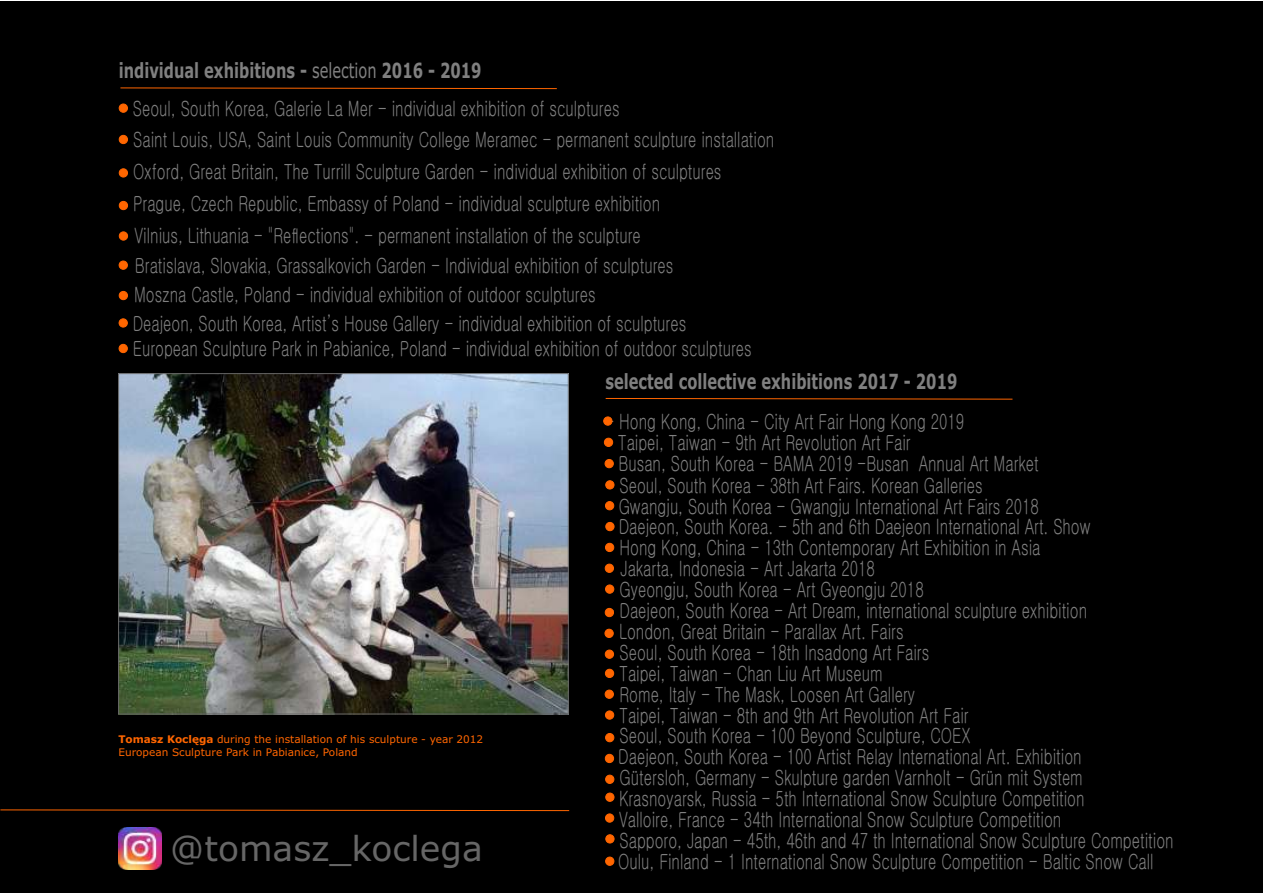
<style>
.page{position:relative;width:1263px;height:893px;background:#fff}
.page>*{position:absolute;margin:0;border:0;box-sizing:border-box;transform-origin:0 0}
.t1{font:34.5px "Verdana";color:#666}
.t2{font:20.85px/20.9px "Gulim";color:#808080;scale:.7 1}
.t3{font:700 20.85px "Verdana";color:#808080;scale:.7 1}
.t4{font:10.5px/12.8px "Verdana";color:#f60}
.s1{font-weight:400}
.s2{font-weight:700}
</style>
<div class="page">
<div style="left:0;top:1px;width:1263px;height:892px;background:#000"></div>
<svg style="left:605px;top:398px;width:408px;height:2px"></svg>
<div style="left:605px;top:480px;width:9px;height:9px;background:#f60;border:1px solid #f60;border-radius:50%"></div>
<div style="left:605px;top:459px;width:9px;height:9px;background:#f60;border:1px solid #f60;border-radius:50%"></div>
<div style="left:604px;top:438px;width:9px;height:9px;background:#f60;border:1px solid #f60;border-radius:50%"></div>
<div style="left:603px;top:416px;width:9px;height:10px;background:#f60;border:1px solid #f60;border-radius:50%"></div>
<div style="left:605px;top:543px;width:9px;height:9px;background:#f60;border:1px solid #f60;border-radius:50%"></div>
<div style="left:605px;top:608px;width:9px;height:9px;background:#f60;border:1px solid #f60;border-radius:50%"></div>
<div style="left:605px;top:669px;width:9px;height:9px;background:#f60;border:1px solid #f60;border-radius:50%"></div>
<div style="left:605px;top:733px;width:9px;height:9px;background:#f60;border:1px solid #f60;border-radius:50%"></div>
<div style="left:605px;top:793px;width:9px;height:9px;background:#f60;border:1px solid #f60;border-radius:50%"></div>
<div style="left:605px;top:501px;width:9px;height:9px;background:#f60;border:1px solid #f60;border-radius:50%"></div>
<div style="left:605px;top:564px;width:9px;height:9px;background:#f60;border:1px solid #f60;border-radius:50%"></div>
<div style="left:604px;top:629px;width:10px;height:9px;background:#f60;border:1px solid #f60;border-radius:50%"></div>
<div style="left:605px;top:690px;width:9px;height:9px;background:#f60;border:1px solid #f60;border-radius:50%"></div>
<div style="left:605px;top:754px;width:9px;height:9px;background:#f60;border:1px solid #f60;border-radius:50%"></div>
<div style="left:605px;top:813px;width:9px;height:10px;background:#f60;border:1px solid #f60;border-radius:50%"></div>
<div style="left:605px;top:522px;width:9px;height:9px;background:#f60;border:1px solid #f60;border-radius:50%"></div>
<div style="left:605px;top:584px;width:9px;height:10px;background:#f60;border:1px solid #f60;border-radius:50%"></div>
<div style="left:605px;top:650px;width:9px;height:9px;background:#f60;border:1px solid #f60;border-radius:50%"></div>
<div style="left:605px;top:710px;width:9px;height:10px;background:#f60;border:1px solid #f60;border-radius:50%"></div>
<div style="left:605px;top:775px;width:9px;height:9px;background:#f60;border:1px solid #f60;border-radius:50%"></div>
<div style="left:605px;top:834px;width:9px;height:9px;background:#f60;border:1px solid #f60;border-radius:50%"></div>
<div style="left:605px;top:857px;width:9px;height:9px;background:#f60;border:1px solid #f60;border-radius:50%"></div>
<svg style="left:120px;top:87px;width:437px;height:2px"></svg>
<div style="left:119px;top:104px;width:9px;height:9px;background:#f60;border:1px solid #f60;border-radius:50%"></div>
<div style="left:119px;top:344px;width:9px;height:9px;background:#f60;border:1px solid #f60;border-radius:50%"></div>
<div style="left:119px;top:135px;width:9px;height:9px;background:#f60;border:1px solid #f60;border-radius:50%"></div>
<div style="left:119px;top:168px;width:9px;height:9px;background:#f60;border:1px solid #f60;border-radius:50%"></div>
<div style="left:119px;top:261px;width:9px;height:9px;background:#f60;border:1px solid #f60;border-radius:50%"></div>
<div style="left:119px;top:291px;width:9px;height:9px;background:#f60;border:1px solid #f60;border-radius:50%"></div>
<div style="left:119px;top:201px;width:9px;height:9px;background:#f60;border:1px solid #f60;border-radius:50%"></div>
<div style="left:119px;top:231px;width:9px;height:10px;background:#f60;border:1px solid #f60;border-radius:50%"></div>
<img style="left:120px;top:375px;width:447px;height:337px">
<div style="left:118px;top:373px;width:451px;height:341px;border:1px solid #666"></div>
<svg style="left:0;top:809px;width:570px;height:2px"></svg>
<img style="left:119px;top:827px;width:42px;height:43px">
<div style="left:119px;top:318px;width:9px;height:10px;background:#f60;border:1px solid #f60;border-radius:50%"></div>
<p class="t3" style="left:119px;top:62px;width:520px">individual exhibitions - <span class="s1">selection</span> 2016 - 2019</p>
<p class="t2" style="left:133px;top:98px;width:697px">Seoul, South Korea, Galerie La Mer - individual exhibition of sculptures</p>
<p class="t2" style="left:133px;top:124px;width:917px;line-height:31px">Saint Louis, USA, Saint Louis Community College Meramec - permanent sculpture installation Oxford, Great Britain, The Turrill Sculpture Garden - individual exhibition of sculptures Prague, Czech Republic, Embassy of Poland - individual sculpture exhibition<br>Vilnius, Lithuania - "Reflections". - permanent installation of the sculpture<br>Bratislava, Slovakia, Grassalkovich Garden - Individual exhibition of sculptures<br>Moszna Castle, Poland - individual exhibition of outdoor sculptures</p>
<p class="t2" style="left:133px;top:338px;width:886px">European Sculpture Park in Pabianice, Poland - individual exhibition of outdoor sculptures</p>
<p class="t2" style="left:133px;top:313px;width:792px">Deajeon, South Korea, Artist’s House Gallery - individual exhibition of sculptures</p>
<p class="t3" style="left:605px;top:373px;width:504px">selected collective exhibitions 2017 - 2019</p>
<p class="t2" style="left:605px;top:411px;width:514px">- Hong Kong, China - City Art Fair Hong Kong 2019</p>
<p class="t2" style="left:604px;top:432px;width:439px">- Taipei, Taiwan - 9th Art Revolution Art Fair</p>
<p class="t2" style="left:618px;top:453px;width:602px">Busan, South Korea - BAMA 2019 -Busan Annual Art Market</p>
<p class="t4" style="left:118px;top:734px;width:366px"><span class="s2">Tomasz Koclęga</span> during the installation of his sculpture - year 2012<br>European Sculpture Park in Pabianice, Poland</p>
<h1 class="t1" style="left:170px;top:834px;width:314px">@tomasz_koclega</h1>
<p class="t2" style="left:619px;top:475px;width:520px">Seoul, South Korea - 38th Art Fairs. Korean Galleries</p>
<p class="t2" style="left:619px;top:496px;width:676px">Gwangju, South Korea - Gwangju International Art Fairs 2018<br>Daejeon, South Korea. - 5th and 6th Daejeon International Art. Show Hong Kong, China - 13th Contemporary Art Exhibition in Asia Jakarta, Indonesia - Art Jakarta 2018</p>
<p class="t2" style="left:605px;top:579px;width:456px">- Gyeongju, South Korea - Art Gyeongju 2018</p>
<p class="t2" style="left:619px;top:600px;width:670px;text-indent:-14px">- Daejeon, South Korea - Art Dream, international sculpture exhibition<br>London, Great Britain - Parallax Art. Fairs<br>Seoul, South Korea - 18th Insadong Art Fairs</p>
<p class="t2" style="left:605px;top:663px;width:398px">- Taipei, Taiwan - Chan Liu Art Museum</p>
<p class="t2" style="left:605px;top:684px;width:444px">- Rome, Italy - The Mask, Loosen Art Gallery</p>
<p class="t2" style="left:618px;top:705px;width:663px;text-indent:-13px">- Taipei, Taiwan - 8th and 9th Art Revolution Art Fair<br>Seoul, South Korea - 100 Beyond Sculpture, COEX<br>Daejeon, South Korea - 100 Artist Relay International Art. Exhibition</p>
<p class="t2" style="left:619px;top:767px;width:666px;text-align:justify;text-indent:-14px">- Gütersloh, Germany - Skulpture garden Varnholt - Grün mit System Krasnoyarsk, Russia - 5th International Snow Sculpture Competition Valloire, France - 34th International Snow Sculpture Competition</p>
<p class="t2" style="left:605px;top:830px;width:813px;text-align:center">- Sapporo, Japan - 45th, 46th and 47 th International Snow Sculpture Competition<br>Oulu, Finland - 1 International Snow Sculpture Competition - Baltic Snow Call</p>
</div>
